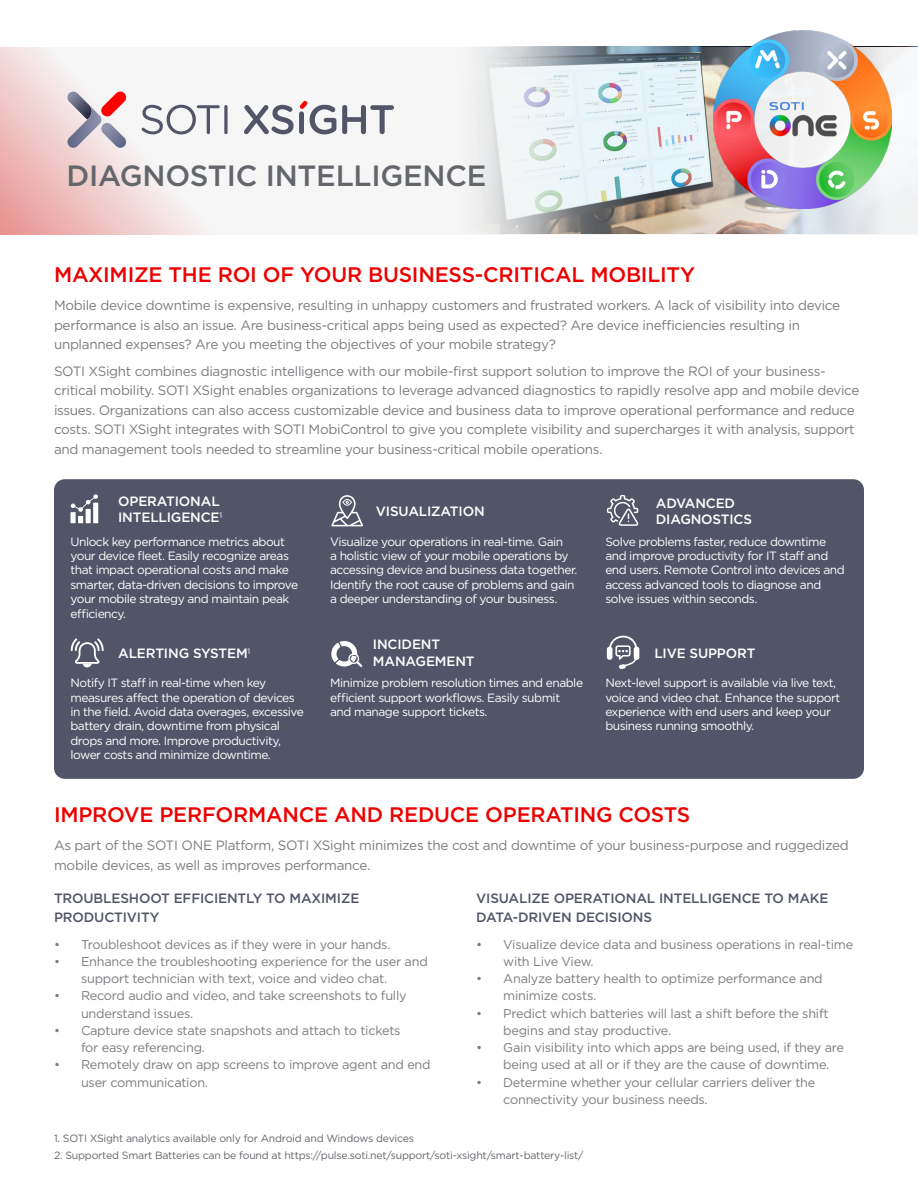
<style>
.page{position:relative;width:918px;height:1188px;background:#fff}
.page>*{position:absolute;margin:0;border:0;box-sizing:border-box;transform-origin:0 0}
.t1{font:500 29.25px "Gotham";letter-spacing:-.01em;color:#63666b}
.t2{font:500 21px "Gotham";letter-spacing:-.01em;color:#ed0000}
.t3{font:13.5px/19.5px "Gotham";letter-spacing:-.025em;color:#7c7c81}
.t4{font:500 13.5px/19.5px "Gotham";letter-spacing:-.01em;color:#525567}
.t5{font:500 13.5px "Gotham";letter-spacing:-.01em;color:#fff}
.t6{font:12.75px/17.2px "Gotham";letter-spacing:-.02em;color:#7c7c81}
.t7{font:12px/14.4px "Gotham";letter-spacing:-.04em;color:#fff}
.t8{font:10.5px "Gotham";letter-spacing:-.02em;color:#63666b}
</style>
<div class="page">
<svg style="left:0;top:47px;width:383px;height:188px;fill:#f6f6f6"></svg>
<img style="left:461px;top:47px;width:136px;height:187px">
<img style="left:597px;top:47px;width:321px;height:187px">
<img style="left:713px;top:30px;width:179px;height:179px">
<svg style="left:142px;top:105px;width:78px;height:29px"></svg>
<svg style="left:224px;top:105px;width:4px;height:29px"></svg>
<svg style="left:244px;top:105px;width:50px;height:29px"></svg>
<svg style="left:342px;top:105px;width:52px;height:29px"></svg>
<svg style="left:67px;top:91px;width:60px;height:57px"></svg>
<svg style="left:299px;top:111px;width:5px;height:23px"></svg>
<svg style="left:300px;top:101px;width:36px;height:33px"></svg>
<div style="left:54px;top:479px;width:810px;height:300px;background:#525567;border-radius:11px"></div>
<svg style="left:71px;top:494px;width:27px;height:29px"></svg>
<svg style="left:331px;top:495px;width:32px;height:31px"></svg>
<svg style="left:607px;top:495px;width:31px;height:31px"></svg>
<svg style="left:331px;top:641px;width:31px;height:26px"></svg>
<svg style="left:71px;top:638px;width:33px;height:29px"></svg>
<svg style="left:607px;top:636px;width:32px;height:33px"></svg>
<p class="t1" style="left:67px;top:156px;width:421px">DIAGNOSTIC INTELLIGENCE</p>
<p class="t2" style="left:54px;top:260px;width:643px">MAXIMIZE THE ROI OF YOUR BUSINESS-CRITICAL MOBILITY</p>
<p class="t3" style="left:54px;top:296px;width:788px">Mobile device downtime is expensive, resulting in unhappy customers and frustrated workers. A lack of visibility into device performance is also an issue. Are business-critical apps being used as expected? Are device inefficiencies resulting in unplanned expenses? Are you meeting the objectives of your mobile strategy?</p>
<p class="t3" style="left:54px;top:361px;width:807px">SOTI XSight combines diagnostic intelligence with our mobile-first support solution to improve the ROI of your business&shy;critical mobility. SOTI XSight enables organizations to leverage advanced diagnostics to rapidly resolve app and mobile device issues. Organizations can also access customizable device and business data to improve operational performance and reduce costs. SOTI XSight integrates with SOTI MobiControl to give you complete visibility and supercharges it with analysis, support and management tools needed to streamline your business-critical mobile operations.</p>
<p class="t5" style="left:118px;top:493px;width:103px">OPERATIONAL</p>
<p class="t5" style="left:118px;top:509px;width:106px">INTELLIGENCE<sup>1</sup></p>
<p class="t7" style="left:70px;top:534px;width:229px">Unlock key performance metrics about your device fleet. Easily recognize areas that impact operational costs and make smarter, data-driven decisions to improve your mobile strategy and maintain peak efficiency.</p>
<p class="t5" style="left:118px;top:644px;width:134px">ALERTING SYSTEM<sup>1</sup></p>
<p class="t7" style="left:70px;top:675px;width:235px">Notify IT staff in real-time when key measures affect the operation of devices in the field. Avoid data overages, excessive battery drain, downtime from physical drops and more. Improve productivity, lower costs and minimize downtime.</p>
<p class="t5" style="left:376px;top:502px;width:110px">VISUALIZATION</p>
<p class="t7" style="left:330px;top:534px;width:249px">Visualize your operations in real-time. Gain<br>a holistic view of your mobile operations by accessing device and business data together.<br>Identify the root cause of problems and gain a deeper understanding of your business.</p>
<p class="t5" style="left:373px;top:636px;width:69px">INCIDENT</p>
<p class="t5" style="left:373px;top:652px;width:103px">MANAGEMENT</p>
<p class="t7" style="left:330px;top:675px;width:254px">Minimize problem resolution times and enable efficient support workflows. Easily submit and manage support tickets.</p>
<p class="t5" style="left:656px;top:494px;width:81px">ADVANCED</p>
<p class="t5" style="left:656px;top:510px;width:98px">DIAGNOSTICS</p>
<p class="t7" style="left:605px;top:534px;width:241px">Solve problems faster, reduce downtime and improve productivity for IT staff and end users. Remote Control into devices and access advanced tools to diagnose and solve issues within seconds.</p>
<p class="t5" style="left:654px;top:644px;width:103px">LIVE SUPPORT</p>
<p class="t7" style="left:605px;top:675px;width:237px">Next-level support is available via live text, voice and video chat. Enhance the support experience with end users and keep your business running smoothly.</p>
<p class="t2" style="left:54px;top:801px;width:638px">IMPROVE PERFORMANCE AND REDUCE OPERATING COSTS</p>
<p class="t3" style="left:54px;top:835px;width:796px">As part of the SOTI ONE Platform, SOTI XSight minimizes the cost and downtime of your business-purpose and ruggedized mobile devices, as well as improves performance.</p>
<p class="t4" style="left:54px;top:888px;width:307px">TROUBLESHOOT EFFICIENTLY TO MAXIMIZE<br>PRODUCTIVITY</p>
<p class="t6" style="left:54px;top:935px;width:338px">• Troubleshoot devices as if they were in your hands.</p>
<p class="t6" style="left:81px;top:953px;width:348px;text-indent:-27px">• Enhance the troubleshooting experience for the user and support technician with text, voice and video chat.</p>
<p class="t6" style="left:81px;top:987px;width:327px;text-indent:-27px">• Record audio and video, and take screenshots to fully understand issues.</p>
<p class="t6" style="left:81px;top:1022px;width:321px;text-indent:-27px">• Capture device state snapshots and attach to tickets for easy referencing.</p>
<p class="t6" style="left:81px;top:1056px;width:351px;text-indent:-27px">• Remotely draw on app screens to improve agent and end user communication.</p>
<p class="t4" style="left:476px;top:888px;width:354px">VISUALIZE OPERATIONAL INTELLIGENCE TO MAKE</p>
<p class="t4" style="left:476px;top:908px;width:177px">DATA-DRIVEN DECISIONS</p>
<p class="t6" style="left:503px;top:935px;width:351px;text-indent:-27px">• Visualize device data and business operations in real-time with Live View.</p>
<p class="t6" style="left:503px;top:970px;width:321px;text-indent:-27px">• Analyze battery health to optimize performance and minimize costs.</p>
<p class="t6" style="left:503px;top:1004px;width:327px;text-indent:-27px">• Predict which batteries will last a shift before the shift begins and stay productive.</p>
<p class="t6" style="left:503px;top:1039px;width:342px;text-indent:-27px">• Gain visibility into which apps are being used, if they are being used at all or if they are the cause of downtime.</p>
<p class="t6" style="left:503px;top:1073px;width:314px;text-indent:-27px">• Determine whether your cellular carriers deliver the connectivity your business needs.</p>
<p class="t8" style="left:54px;top:1132px;width:362px">1. SOTI XSight analytics available only for Android and Windows devices</p>
<p class="t8" style="left:54px;top:1148px;width:531px">2. Supported Smart Batteries can be found at https://pulse.soti.net/support/soti-xsight/smart-battery-list/</p>
</div>
